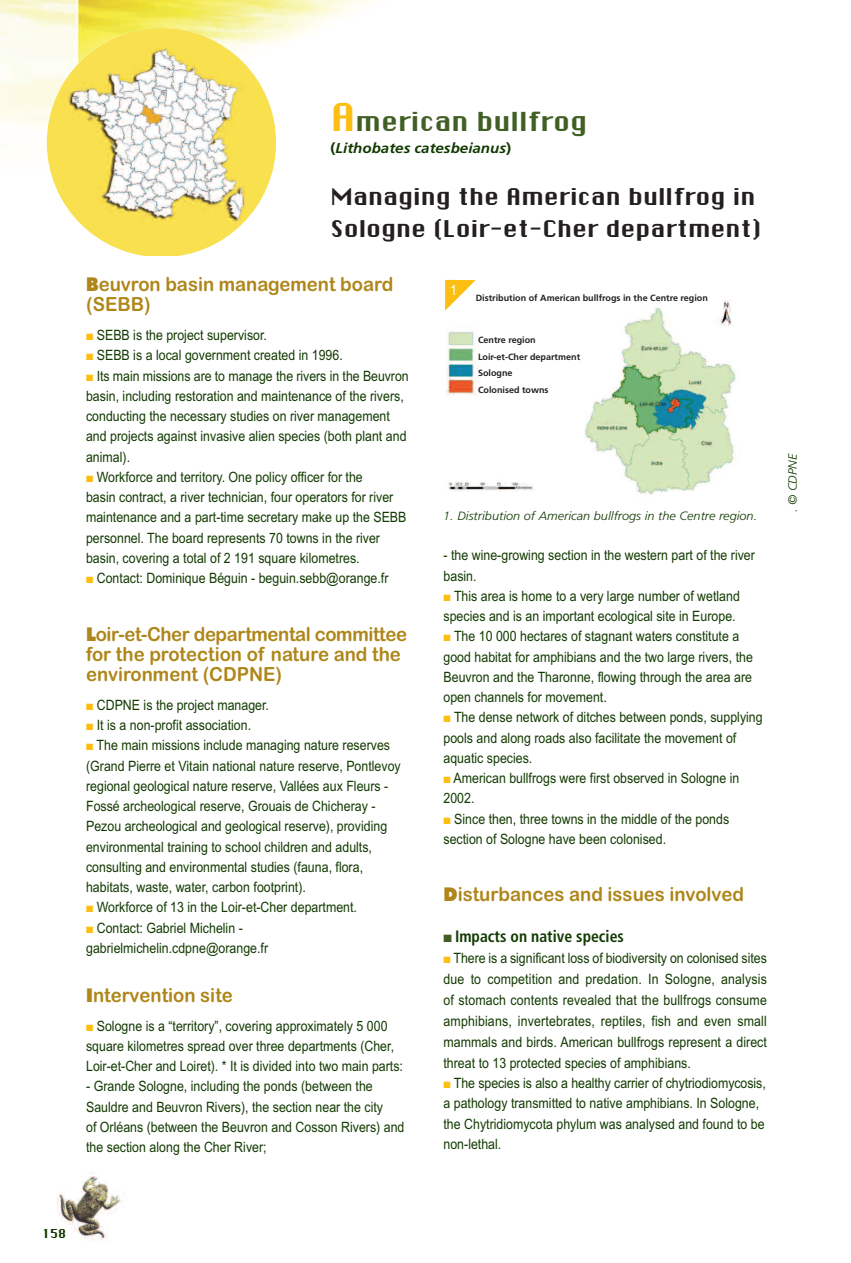
<style>
.page{position:relative;width:851px;height:1263px;background:#fff}
.page>*{position:absolute;margin:0;border:0;box-sizing:border-box;transform-origin:0 0}
.t1{font:25.5px "Chicago FLF";color:#415f25}
.t2{font:22.5px/32.1px "Chicago FLF";color:#231f20}
.t3{font:19.5px/20.2px "Arial Rounded MT Bold";color:#ae861a;scale:.95 1}
.t4{font:700 condensed 16.5px "Frutiger";color:#123a01;scale:.95 1}
.t5{font:14.25px/20.2px "Arial Narrow";color:#123a01;scale:1.06 1}
.t6{font:italic 700 14.25px "Frutiger";color:#123a01;scale:1.06 1}
.t7{font:14.25px "Arial Narrow";color:#fff;scale:1.06 1}
.t8{font:italic 300 12px "Frutiger";color:#123a01;scale:1.06 1}
.t9{font:12px "Chicago FLF";color:#123a01}
.t10{font:700 9px/16.5px "Frutiger";color:#231f20}
.s1{font-size:37.5px;color:#fdbe12}
.s2{font-style:normal}
.s3{font-family:"Futura";font-weight:800;font-size:18px}
.s4{color:#fdbe12}
.s5{color:#415f25}
</style>
<div class="page">
<img style="left:57px;top:1172px;width:64px;height:69px">
<img style="left:0;top:0;width:373px;height:158px">
<img style="left:47px;top:28px;width:228px;height:227px">
<img style="left:446px;top:299px;width:290px;height:199px">
<svg style="left:445px;top:280px;width:30px;height:31px"></svg>
<h1 class="t1" style="left:330px;top:105px;width:258px"><span class="s1">A</span>merican bullfrog</h1>
<p class="t6" style="left:330px;top:142px;width:172px"><span class="s2">(</span>Lithobates catesbeianus<span class="s2">)</span></p>
<h2 class="t2" style="left:330px;top:180px;width:432px">Managing the American bullfrog in<br>Sologne (Loir-et-Cher department)</h2>
<h3 class="t3" style="left:86px;top:274px;width:325px"><span class="s3">B</span>euvron basin management board (SEBB)</h3>
<p class="t5" style="left:86px;top:325px;width:172px"><span class="s4">■</span> SEBB is the project supervisor.</p>
<p class="t5" style="left:86px;top:345px;width:244px"><span class="s4">■</span> SEBB is a local government created in 1996.</p>
<p class="t5" style="left:86px;top:366px;width:306px"><span class="s4">■</span> Its main missions are to manage the rivers in the Beuvron basin, including restoration and maintenance of the rivers, conducting the necessary studies on river management and projects against invasive alien species (both plant and animal).</p>
<p class="t5" style="left:86px;top:467px;width:304px"><span class="s4">■</span> Workforce and territory. One policy officer for the<br>basin contract, a river technician, four operators for river maintenance and a part-time secretary make up the SEBB personnel. The board represents 70 towns in the river basin, covering a total of 2 191 square kilometres.</p>
<p class="t5" style="left:86px;top:568px;width:287px"><span class="s4">■</span> Contact: Dominique Béguin - beguin.sebb@orange.fr</p>
<p class="t7" style="left:450px;top:282px;width:8px">1</p>
<p class="t10" style="left:475px;top:291px;width:234px">Distribution of American bullfrogs in the Centre region</p>
<p class="t10" style="left:478px;top:333px;width:104px">Centre region<br>Loir-et-Cher department<br>Sologne<br>Colonised towns</p>
<p class="t8" style="left:443px;top:511px;width:298px">1. Distribution of American bullfrogs in the Centre region.</p>
<p class="t5" style="left:443px;top:545px;width:295px">- the wine-growing section in the western part of the river basin.</p>
<p class="t5" style="left:443px;top:586px;width:281px"><span class="s4">■</span> This area is home to a very large number of wetland species and is an important ecological site in Europe.</p>
<p class="t5" style="left:443px;top:626px;width:293px"><span class="s4">■</span> The 10 000 hectares of stagnant waters constitute a good habitat for amphibians and the two large rivers, the Beuvron and the Tharonne, flowing through the area are open channels for movement.</p>
<p class="t5" style="left:443px;top:707px;width:302px"><span class="s4">■</span> The dense network of ditches between ponds, supplying pools and along roads also facilitate the movement of aquatic species.</p>
<p class="t5" style="left:443px;top:768px;width:281px"><span class="s4">■</span> American bullfrogs were first observed in Sologne in<br>2002.</p>
<p class="t5" style="left:443px;top:808px;width:271px"><span class="s4">■</span> Since then, three towns in the middle of the ponds section of Sologne have been colonised.</p>
<h3 class="t3" style="left:86px;top:624px;width:339px"><span class="s3">L</span>oir-et-Cher departmental committee for the protection of nature and the environment (CDPNE)</h3>
<p class="t5" style="left:86px;top:695px;width:174px"><span class="s4">■</span> CDPNE is the project manager.</p>
<p class="t5" style="left:86px;top:715px;width:157px"><span class="s4">■</span> It is a non-profit association.</p>
<p class="t5" style="left:86px;top:735px;width:298px"><span class="s4">■</span> The main missions include managing nature reserves (Grand Pierre et Vitain national nature reserve, Pontlevoy regional geological nature reserve, Vallées aux Fleurs - Fossé archeological reserve, Grouais de Chicheray - Pezou archeological and geological reserve), providing environmental training to school children and adults, consulting and environmental studies (fauna, flora, habitats, waste, water, carbon footprint).</p>
<p class="t5" style="left:86px;top:897px;width:257px"><span class="s4">■</span> Workforce of 13 in the Loir-et-Cher department.</p>
<p class="t5" style="left:86px;top:918px;width:173px"><span class="s4">■</span> Contact: Gabriel Michelin - gabrielmichelin.cdpne@orange.fr</p>
<h3 class="t3" style="left:86px;top:985px;width:156px"><span class="s3">I</span>ntervention site</h3>
<p class="t5" style="left:86px;top:1016px;width:300px"><span class="s4">■</span> Sologne is a “territory”, covering approximately 5 000 square kilometres spread over three departments (Cher,<br>Loir-et-Cher and Loiret). * It is divided into two main parts:</p>
<p class="t5" style="left:86px;top:1076px;width:302px">- Grande Sologne, including the ponds (between the Sauldre and Beuvron Rivers), the section near the city<br>of Orléans (between the Beuvron and Cosson Rivers) and the section along the Cher River;</p>
<h3 class="t3" style="left:443px;top:884px;width:318px"><span class="s3">D</span>isturbances and issues involved</h3>
<p class="t4" style="left:443px;top:929px;width:191px"><span class="s5">■</span> Impacts on native species</p>
<p class="t5" style="left:443px;top:947px;width:306px;line-height:21px;text-align:justify"><span class="s4">■</span> There is a significant loss of biodiversity on colonised sites due to competition and predation. In Sologne, analysis of stomach contents revealed that the bullfrogs consume amphibians, invertebrates, reptiles, fish and even small mammals and birds. American bullfrogs represent a direct threat to 13 protected species of amphibians.</p>
<p class="t5" style="left:443px;top:1073px;width:305px"><span class="s4">■</span> The species is also a healthy carrier of chytriodiomycosis, a pathology transmitted to native amphibians. In Sologne, the Chytridiomycota phylum was analysed and found to be non-lethal.</p>
<p class="t8" style="left:787px;top:512px;width:57px;rotate:-90deg">. © CDPNE</p>
<p class="t9" style="left:42px;top:1226px;width:25px">158</p>
</div>
